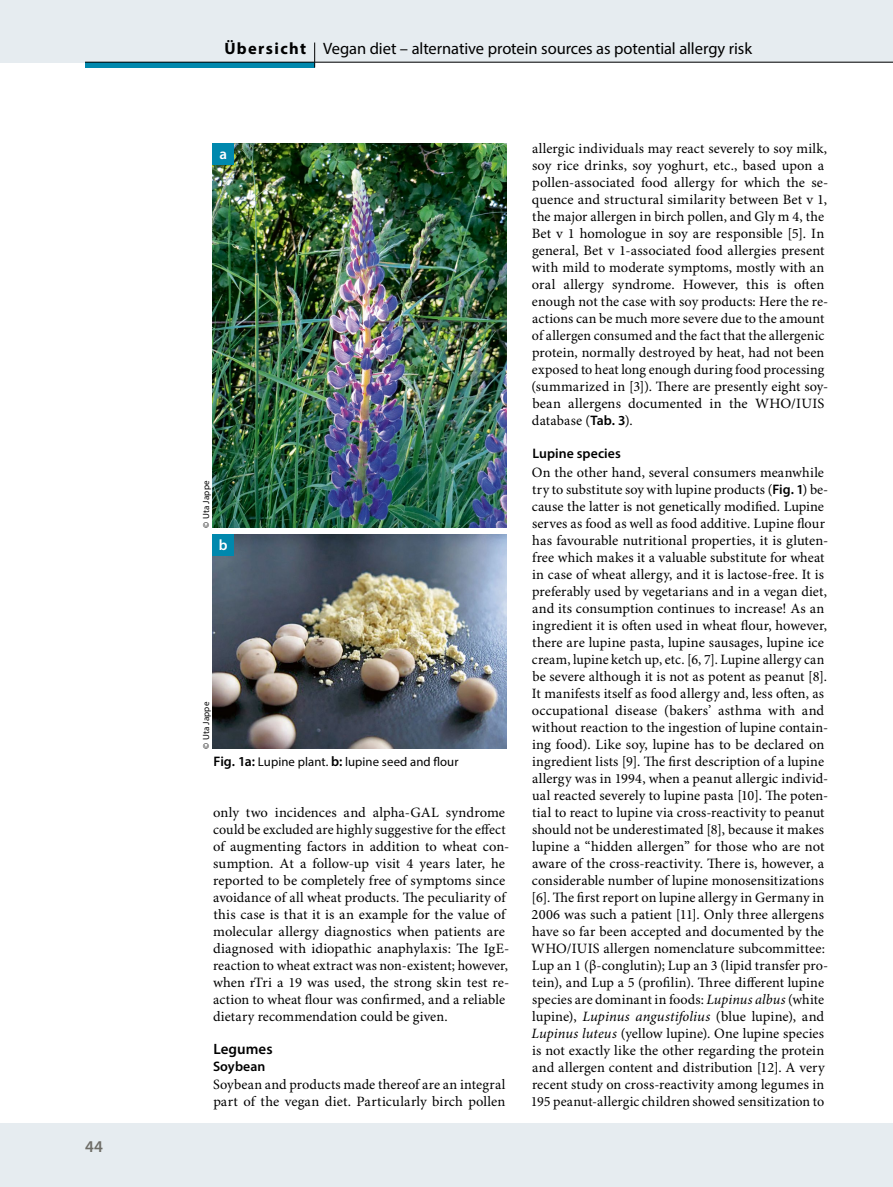
<style>
.page{position:relative;width:893px;height:1187px;background:#fff}
.page>*{position:absolute;margin:0;border:0;box-sizing:border-box;transform-origin:0 0}
.t1{font:16.5px "Myriad Pro";letter-spacing:-.005em;color:#000}
.t2{font:600 16.5px "Myriad Pro";color:#6e6d67}
.SectionHeading_1_x{font:600 15px "Myriad Pro";letter-spacing:.005em;color:#000}
.Image_Number_x{font:600 15px "Myriad Pro";color:#fff}
.Para_x{font:14.25px/17px "Minion Pro";letter-spacing:.005em;color:#000}
.Para_Indent{font:14.25px/17px "Minion Pro";letter-spacing:.005em;color:#000}
.SectionHeading_2_x{font:600 13.8px "Myriad Pro";letter-spacing:.005em;color:#000}
.Image_Caption_x{font:12.75px "Myriad Pro";letter-spacing:.005em;color:#000}
.t3{font:9px "Myriad Pro";letter-spacing:.02em;color:#000}
.s1{font-weight:700}
.s2{font-weight:600;font-size:13.8px}
.s3{font-family:"Myriad Pro";font-weight:600;font-size:13.8px}
.s4{font-style:italic}
</style>
<div class="page">
<div style="left:0;top:0;width:893px;height:62px;background:#e6ecf0"></div>
<div style="left:0;top:1123px;width:893px;height:63px;background:#e6ecf0"></div>
<img style="left:213px;top:144px;width:293px;height:383px">
<img style="left:213px;top:534px;width:293px;height:214px">
<div style="left:213px;top:144px;width:21px;height:21px;background:#0088ad"></div>
<div style="left:213px;top:534px;width:21px;height:21px;background:#0088ad"></div>
<div style="left:85px;top:62px;width:230px;height:5px;background:#0088ad"></div>
<hr style="left:85px;top:62px;width:230px;height:1px;background:#000">
<hr style="left:315px;top:62px;width:578px;height:1px;background:#000">
<svg style="left:314px;top:43px;width:1px;height:24px"></svg>
<p class="t2" style="left:85px;top:1135px;width:19px">44</p>
<p class="t1" style="left:224px;top:38px;width:529px"><span class="s1">Übersicht</span> Vegan diet – alternative protein sources as potential allergy risk</p>
<p class="Image_Number_x" style="left:219px;top:145px;width:9px">a</p>
<p class="t3" style="left:201px;top:527px;width:49px;rotate:-90deg">© Uta Jappe</p>
<p class="Image_Number_x" style="left:219px;top:535px;width:10px">b</p>
<p class="t3" style="left:201px;top:748px;width:49px;rotate:-90deg">© Uta Jappe</p>
<p class="Image_Caption_x" style="left:213px;top:753px;width:247px"><span class="s2">Fig. 1a:</span> Lupine plant. <span class="s2">b:</span> lupine seed and flour</p>
<p class="Para_Indent" style="left:213px;top:804px;width:298px">only two incidences and alpha-GAL syndrome could be excluded are highly suggestive for the effect of augmenting factors in addition to wheat con&shy;sumption. At a follow-up visit 4 years later, he reported to be completely free of symptoms since avoidance of all wheat products. The peculiarity of this case is that it is an example for the value of molecular allergy diagnostics when patients are diagnosed with idiopathic anaphylaxis: The IgE&shy;reaction to wheat extract was non-existent; however, when rTri a 19 was used, the strong skin test re&shy;action to wheat flour was confirmed, and a reliable dietary recommendation could be given.</p>
<p class="SectionHeading_1_x" style="left:213px;top:1038px;width:61px">Legumes</p>
<p class="SectionHeading_2_x" style="left:213px;top:1057px;width:54px">Soybean</p>
<p class="Para_x" style="left:213px;top:1076px;width:294px">Soybean and products made thereof are an integral part of the vegan diet. Particularly birch pollen</p>
<p class="Para_x" style="left:531px;top:141px;width:298px">allergic individuals may react severely to soy milk, soy rice drinks, soy yoghurt, etc., based upon a pollen-associated food allergy for which the se&shy;quence and structural similarity between Bet v 1, the major allergen in birch pollen, and Gly m 4, the Bet v 1 homologue in soy are responsible [5]. In general, Bet v 1-associated food allergies present with mild to moderate symptoms, mostly with an oral allergy syndrome. However, this is often enough not the case with soy products: Here the re&shy;actions can be much more severe due to the amount of allergen consumed and the fact that the allergenic protein, normally destroyed by heat, had not been exposed to heat long enough during food processing (summarized in [3]). There are presently eight soy&shy;bean allergens documented in the WHO/IUIS database (<span class="s3">Tab. 3</span>).</p>
<p class="SectionHeading_2_x" style="left:532px;top:444px;width:90px">Lupine species</p>
<p class="Para_x" style="left:531px;top:464px;width:299px">On the other hand, several consumers meanwhile try to substitute soy with lupine products (<span class="s3">Fig. 1</span>) be&shy;cause the latter is not genetically modified. Lupine serves as food as well as food additive. Lupine flour has favourable nutritional properties, it is gluten&shy;free which makes it a valuable substitute for wheat in case of wheat allergy, and it is lactose-free. It is preferably used by vegetarians and in a vegan diet, and its consumption continues to increase! As an ingredient it is often used in wheat flour, however, there are lupine pasta, lupine sausages, lupine ice cream, lupine ketch up, etc. [6, 7]. Lupine allergy can be severe although it is not as potent as peanut [8].<br>It manifests itself as food allergy and, less often, as occupational disease (bakers’ asthma with and without reaction to the ingestion of lupine contain&shy;ing food). Like soy, lupine has to be declared on ingredient lists [9]. The first description of a lupine allergy was in 1994, when a peanut allergic individ&shy;ual reacted severely to lupine pasta [10]. The poten&shy;tial to react to lupine via cross-reactivity to peanut should not be underestimated [8], because it makes lupine a “hidden allergen” for those who are not aware of the cross-reactivity. There is, however, a considerable number of lupine monosensitizations [6]. The first report on lupine allergy in Germany in 2006 was such a patient [11]. Only three allergens have so far been accepted and documented by the WHO/IUIS allergen nomenclature subcommittee:<br>Lup an 1 (β-conglutin); Lup an 3 (lipid transfer pro&shy;tein), and Lup a 5 (profilin). Three different lupine species are dominant in foods: <span class="s4">Lupinus albus</span> (white lupine), <span class="s4">Lupinus angustifolius</span> (blue lupine), and <span class="s4">Lupinus luteus</span> (yellow lupine). One lupine species is not exactly like the other regarding the protein and allergen content and distribution [12]. A very recent study on cross-reactivity among legumes in 195 peanut-allergic children showed sensitization to</p>
</div>
